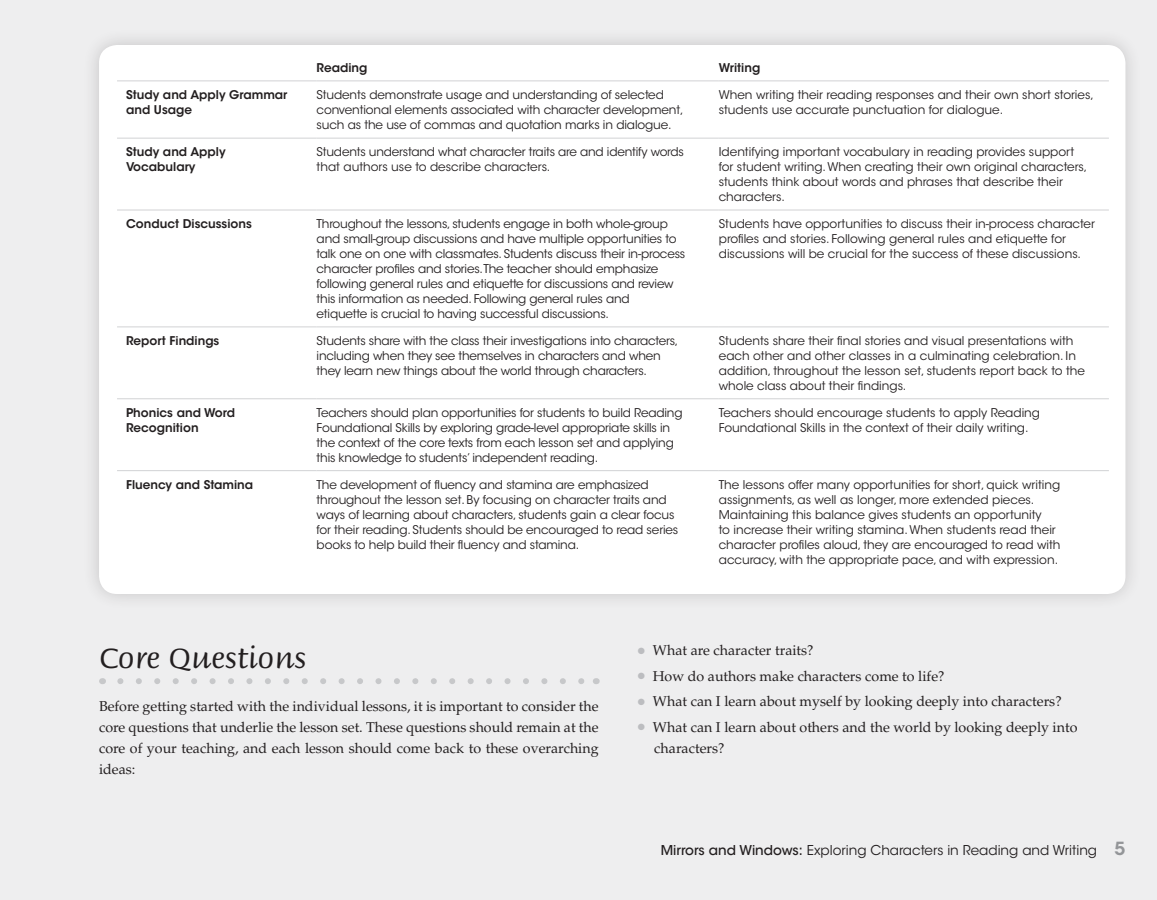
<style>
.page{position:relative;width:1157px;height:900px;background:#fff}
.page>*{position:absolute;margin:0;border:0;box-sizing:border-box;transform-origin:0 0}
.t1{font:30px "Briem Script Std";color:#231f20}
.t2{font:14.25px/21px "Palatino LT Std";color:#231f20;text-align:justify}
.t3{font:13.5px "ITC Avant Garde Std";color:#231f20}
.t4{font:12px/15px "ITC Avant Garde Std";letter-spacing:-.01em;color:#231f20}
.t5{font:600 12px/15px "ITC Avant Garde Std";color:#231f20}
.s1{color:#bcbdc0}
.s2{font-weight:500}
.s3{font-weight:600;font-size:18px;color:#939598}
</style>
<div class="page">
<div style="left:0;top:0;width:1156px;height:900px;background:#eeeeef"></div>
<div style="left:82px;top:28px;width:1060px;height:583px;background:#e8e8e9"></div>
<div style="left:99px;top:45px;width:1026px;height:549px;background:#fff;border-radius:18px"></div>
<hr style="left:117px;top:81px;width:199px;height:1px;background:#d1d2d4">
<hr style="left:316px;top:81px;width:402px;height:1px;background:#d1d2d4">
<hr style="left:718px;top:81px;width:390px;height:1px;background:#d1d2d4">
<hr style="left:117px;top:138px;width:199px;height:1px;background:#d1d2d4">
<hr style="left:316px;top:138px;width:402px;height:1px;background:#d1d2d4">
<hr style="left:718px;top:138px;width:390px;height:1px;background:#d1d2d4">
<hr style="left:117px;top:210px;width:199px;height:1px;background:#d1d2d4">
<hr style="left:316px;top:210px;width:402px;height:1px;background:#d1d2d4">
<hr style="left:718px;top:210px;width:390px;height:1px;background:#d1d2d4">
<hr style="left:117px;top:327px;width:199px;height:1px;background:#d1d2d4">
<hr style="left:316px;top:327px;width:402px;height:1px;background:#d1d2d4">
<hr style="left:718px;top:327px;width:390px;height:1px;background:#d1d2d4">
<hr style="left:117px;top:398px;width:199px;height:1px;background:#d1d2d4">
<hr style="left:316px;top:398px;width:402px;height:1px;background:#d1d2d4">
<hr style="left:718px;top:398px;width:390px;height:1px;background:#d1d2d4">
<hr style="left:117px;top:470px;width:199px;height:1px;background:#d1d2d4">
<hr style="left:316px;top:470px;width:402px;height:1px;background:#d1d2d4">
<hr style="left:718px;top:470px;width:390px;height:1px;background:#d1d2d4">
<svg style="left:120px;top:678px;width:464px;height:6px"></svg>
<p class="t5" style="left:316px;top:60px;width:52px">Reading</p>
<p class="t5" style="left:718px;top:60px;width:43px">Writing</p>
<p class="t5" style="left:126px;top:87px;width:163px">Study and Apply Grammar and Usage</p>
<p class="t4" style="left:316px;top:87px;width:368px">Students demonstrate usage and understanding of selected conventional elements associated with character development, such as the use of commas and quotation marks in dialogue.</p>
<p class="t4" style="left:718px;top:87px;width:376px">When writing their reading responses and their own short stories, students use accurate punctuation for dialogue.</p>
<p class="t5" style="left:126px;top:144px;width:101px">Study and Apply<br>Vocabulary</p>
<p class="t4" style="left:316px;top:144px;width:369px">Students understand what character traits are and identify words that authors use to describe characters.</p>
<p class="t4" style="left:718px;top:144px;width:370px">Identifying important vocabulary in reading provides support for student writing. When creating their own original characters, students think about words and phrases that describe their characters.</p>
<p class="t5" style="left:126px;top:216px;width:127px">Conduct Discussions</p>
<p class="t4" style="left:316px;top:216px;width:370px">Throughout the lessons, students engage in both whole-group and small-group discussions and have multiple opportunities to talk one on one with classmates. Students discuss their in-process character profiles and stories.The teacher should emphasize following general rules and etiquette for discussions and review this information as needed. Following general rules and<br>etiquette is crucial to having successful discussions.</p>
<p class="t4" style="left:718px;top:216px;width:377px">Students have opportunities to discuss their in-process character profiles and stories. Following general rules and etiquette for discussions will be crucial for the success of these discussions.</p>
<p class="t5" style="left:126px;top:333px;width:95px">Report Findings</p>
<p class="t4" style="left:316px;top:333px;width:363px">Students share with the class their investigations into characters, including when they see themselves in characters and when they learn new things about the world through characters.</p>
<p class="t4" style="left:718px;top:333px;width:368px">Students share their final stories and visual presentations with each other and other classes in a culminating celebration. In addition, throughout the lesson set, students report back to the whole class about their findings.</p>
<p class="t5" style="left:126px;top:405px;width:110px">Phonics and Word<br>Recognition</p>
<p class="t4" style="left:316px;top:405px;width:367px">Teachers should plan opportunities for students to build Reading Foundational Skills by exploring grade-level appropriate skills in the context of the core texts from each lesson set and applying this knowledge to students’ independent reading.</p>
<p class="t4" style="left:718px;top:405px;width:323px">Teachers should encourage students to apply Reading<br>Foundational Skills in the context of their daily writing.</p>
<p class="t5" style="left:126px;top:477px;width:129px">Fluency and Stamina</p>
<p class="t4" style="left:316px;top:477px;width:363px">The development of fluency and stamina are emphasized throughout the lesson set. By focusing on character traits and ways of learning about characters, students gain a clear focus for their reading. Students should be encouraged to read series books to help build their fluency and stamina.</p>
<p class="t4" style="left:718px;top:477px;width:343px">The lessons offer many opportunities for short, quick writing assignments, as well as longer, more extended pieces.<br>Maintaining this balance gives students an opportunity<br>to increase their writing stamina. When students read their character profiles aloud, they are encouraged to read with accuracy, with the appropriate pace, and with expression.</p>
<h1 class="t1" style="left:99px;top:641px;width:208px">Core Questions</h1>
<p class="t2" style="left:99px;top:696px;width:501px">Before getting started with the individual lessons, it is important to consider the core questions that underlie the lesson set. These questions should remain at the core of your teaching, and each lesson should come back to these overarching ideas:</p>
<p class="t2" style="left:637px;top:640px;width:177px"><span class="s1">●</span> What are character traits?</p>
<p class="t2" style="left:637px;top:666px;width:308px"><span class="s1">●</span> How do authors make characters come to life?</p>
<p class="t2" style="left:637px;top:691px;width:425px"><span class="s1">●</span> What can I learn about myself by looking deeply into characters?</p>
<p class="t2" style="left:654px;top:717px;width:425px;text-indent:-16px"><span class="s1">●</span> What can I learn about others and the world by looking deeply into characters?</p>
<p class="t3" style="left:661px;top:842px;width:466px"><span class="s2">Mirrors and Windows:</span> Exploring Characters in Reading and Writing <span class="s3">5</span></p>
</div>
